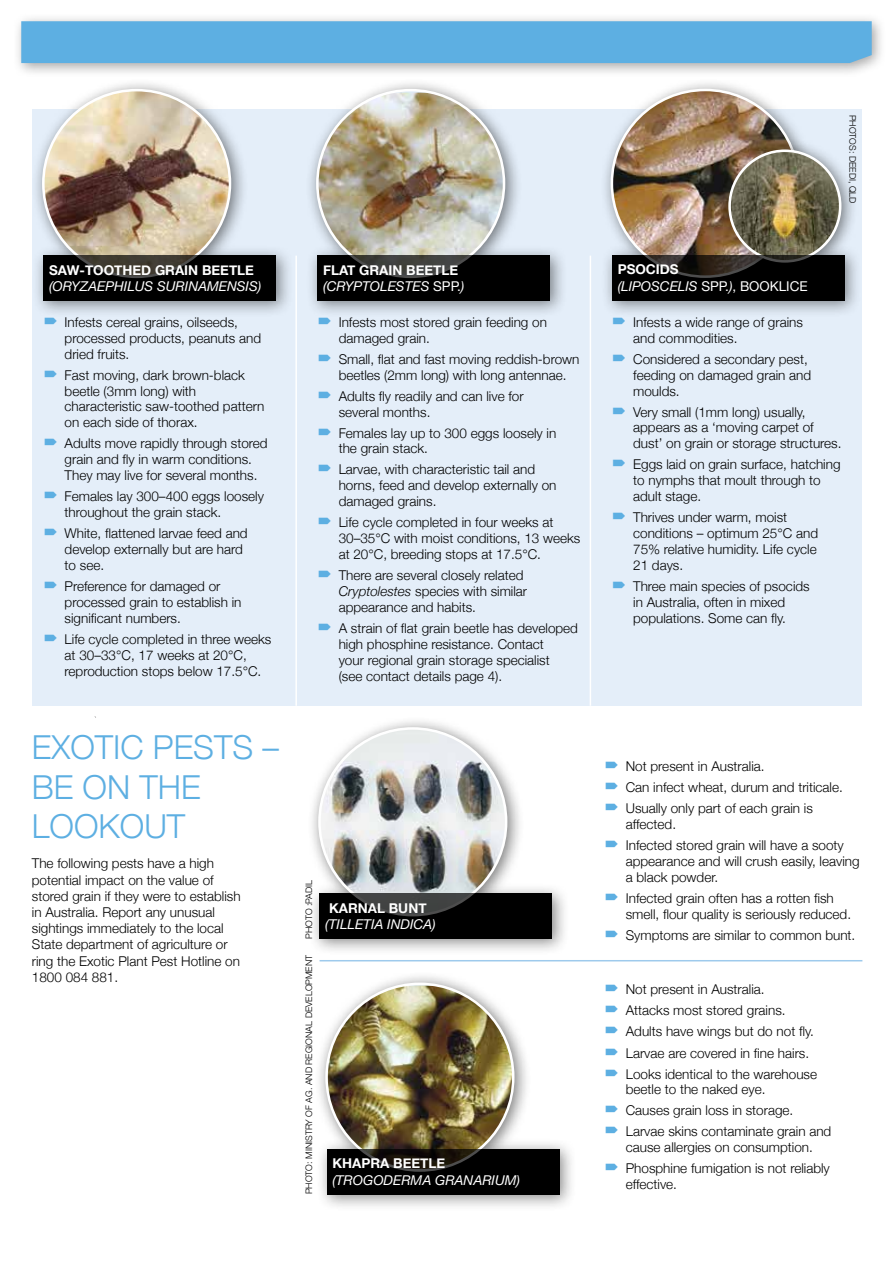
<style>
.page{position:relative;width:893px;height:1263px;background:#fff}
.page>*{position:absolute;margin:0;border:0;box-sizing:border-box;transform-origin:0 0}
.t1{font:300 33px/39.6px "Helvetica Neue";color:#5dafe2}
.t2{font:300 13.5px/15.9px "Helvetica Neue";color:#000}
.t3{font:700 13.5px/16.2px "Helvetica Neue";color:#fff}
.t4{font:italic 13.5px "Helvetica Neue";color:#fff}
.t5{font:13.5px/16.2px "Helvetica Neue";color:#fff}
.t6{font:300 9px "Helvetica Neue";color:#000}
.s1{font-weight:400;font-style:italic}
.s2{font-weight:400}
.s3{font-weight:700}
.s4{font-style:italic}
</style>
<div class="page">
<div style="left:13px;top:13px;width:873px;height:64px;background:#000;opacity:.35"></div>
<div style="left:21px;top:21px;width:851px;height:42px;background:#5dafe2"></div>
<div style="left:32px;top:109px;width:829px;height:597px;background:#e4eef9"></div>
<div style="left:32px;top:244px;width:261px;height:74px;background:#000;opacity:.46"></div>
<div style="left:308px;top:882px;width:262px;height:74px;background:#000;opacity:.46"></div>
<div style="left:306px;top:244px;width:261px;height:74px;background:#000;opacity:.46"></div>
<div style="left:31px;top:78px;width:217px;height:217px;background:#000;opacity:.52"></div>
<img style="left:43px;top:91px;width:187px;height:165px">
<div style="left:307px;top:716px;width:217px;height:217px;background:#000;opacity:.52"></div>
<img style="left:319px;top:728px;width:187px;height:185px">
<div style="left:305px;top:78px;width:217px;height:217px;background:#000;opacity:.52"></div>
<img style="left:317px;top:93px;width:187px;height:163px">
<svg style="left:43px;top:256px;width:233px;height:45px;background:#0b0a09"></svg>
<svg style="left:320px;top:894px;width:232px;height:45px;background:#0c0c0c"></svg>
<svg style="left:317px;top:256px;width:233px;height:45px;background:#0b0b0b"></svg>
<hr style="left:295px;top:256px;width:2px;height:450px;background:#fff">
<hr style="left:590px;top:256px;width:1px;height:450px;background:#fff">
<div style="left:601px;top:244px;width:261px;height:74px;background:#000;opacity:.46"></div>
<div style="left:600px;top:78px;width:217px;height:217px;background:#000;opacity:.52"></div>
<img style="left:612px;top:90px;width:186px;height:187px;border-radius:93px">
<div style="left:717px;top:139px;width:141px;height:141px;background:#000;opacity:.52"></div>
<img style="left:730px;top:151px;width:110px;height:110px;border-radius:55px">
<div style="left:728px;top:149px;width:113px;height:114px;border:3px solid #fff;border-radius:50%"></div>
<svg style="left:612px;top:255px;width:233px;height:45px;background:#0a0908"></svg>
<div style="left:315px;top:1138px;width:262px;height:73px;background:#000;opacity:.46"></div>
<div style="left:314px;top:972px;width:218px;height:217px;background:#000;opacity:.52"></div>
<img style="left:327px;top:985px;width:186px;height:164px">
<svg style="left:327px;top:1149px;width:232px;height:45px;background:#050503"></svg>
<hr style="left:320px;top:960px;width:542px;height:1px;background:#9ecaec">
<p class="t3" style="left:49px;top:261px;width:206px">SAW-TOOTHED GRAIN BEETLE</p>
<p class="t4" style="left:49px;top:278px;width:214px">(OR YZAEPHILUS S URINAMENS IS)</p>
<p class="t2" style="left:65px;top:314px;width:198px">Infests cereal grains, oilseeds, processed products, peanuts and dried fruits.</p>
<p class="t2" style="left:65px;top:367px;width:201px">Fast moving, dark brown-black beetle (3mm long) with characteristic saw-toothed pattern on each side of thorax.</p>
<p class="t2" style="left:65px;top:435px;width:205px">Adults move rapidly through stored grain and fly in warm conditions.<br>They may live for several months.</p>
<p class="t2" style="left:65px;top:488px;width:201px">Females lay 300–400 eggs loosely throughout the grain stack.</p>
<p class="t2" style="left:65px;top:525px;width:185px">White, flattened larvae feed and develop externally but are hard to see.</p>
<p class="t2" style="left:65px;top:578px;width:178px">Preference for damaged or processed grain to establish in significant numbers.</p>
<p class="t2" style="left:65px;top:631px;width:208px">Life cycle completed in three weeks at 30–33°C, 17 weeks at 20°C, reproduction stops below 17.5°C.</p>
<h1 class="t1" style="left:32px;top:727px;width:142px">Exotic pests</h1>
<h1 class="t1" style="left:32px;top:766px;width:129px">beonthe looko</h1>
<h1 class="t1" style="left:144px;top:806px;width:34px">ut</h1>
<p class="t2" style="left:32px;top:855px;width:210px">The following pests have a high potential impact on the value of stored grain if they were to establish in Australia. Report any unusual sightings immediately to the local<br>State department of agriculture or ring the Exotic Plant Pest Hotline on<br>1800 084 881.</p>
<h1 class="t1" style="left:262px;top:727px;width:18px">–</h1>
<p class="t6" style="left:858px;top:115px;width:89px;rotate:90deg">PhotoS: DEEDI, QLD</p>
<p class="t3" style="left:323px;top:261px;width:143px">FLAT GRAIN BEETLE <span class="s1">(CR YPTOLES TES</span> <span class="s2">SPP.</span><span class="s1">)</span></p>
<p class="t5" style="left:618px;top:261px;width:190px"><span class="s3">PSOCIDS<br></span><span class="s4">(LIPOSCELIS</span> SPP.<span class="s4">)</span>, BOOKLICE</p>
<p class="t2" style="left:339px;top:314px;width:210px">Infests most stored grain feeding on damaged grain.</p>
<p class="t2" style="left:339px;top:351px;width:242px">Small, flat and fast moving reddish-brown beetles (2mm long) with long antennae.</p>
<p class="t2" style="left:339px;top:388px;width:187px">Adults fly readily and can live for several months.</p>
<p class="t2" style="left:339px;top:425px;width:219px">Females lay up to 300 eggs loosely in the grain stack.</p>
<p class="t2" style="left:339px;top:461px;width:219px">Larvae, with characteristic tail and horns, feed and develop externally on damaged grains.</p>
<p class="t2" style="left:339px;top:514px;width:243px">Life cycle completed in four weeks at<br>30–35°C with moist conditions, 13 weeks at 20°C, breeding stops at 17.5°C.</p>
<p class="t2" style="left:339px;top:567px;width:190px">There are several closely related<br><span class="s4">Cryptolestes</span> species with similar appearance and habits.</p>
<p class="t2" style="left:339px;top:620px;width:241px">A strain of flat grain beetle has developed high phosphine resistance. Contact<br>your regional grain storage specialist<br>(see contact details page 4).</p>
<p class="t2" style="left:633px;top:314px;width:171px">Infests a wide range of grains and commodities.</p>
<p class="t2" style="left:633px;top:351px;width:180px">Considered a secondary pest, feeding on damaged grain and moulds.</p>
<p class="t2" style="left:633px;top:404px;width:210px">Very small (1mm long) usually, appears as a ‘moving carpet of dust’ on grain or storage structures.</p>
<p class="t2" style="left:633px;top:456px;width:209px">Eggs laid on grain surface, hatching to nymphs that moult through to adult stage.</p>
<p class="t2" style="left:633px;top:509px;width:186px">Thrives under warm, moist conditions – optimum 25°C and<br>75% relative humidity. Life cycle<br>21 days.</p>
<p class="t2" style="left:633px;top:578px;width:178px">Three main species of psocids in Australia, often in mixed populations. Some can fly.</p>
<p class="t6" style="left:304px;top:939px;width:61px;rotate:-90deg">Photo :PaDIL</p>
<p class="t6" style="left:304px;top:1194px;width:241px;rotate:-90deg">Photo: MINISTRY OF AG. AND REGIONAL DEVELOPMENT</p>
<p class="t3" style="left:329px;top:900px;width:99px">KARNAL BUNT</p>
<p class="t4" style="left:325px;top:916px;width:112px">(TILLETIA INDICA)</p>
<p class="t3" style="left:332px;top:1155px;width:114px">KHAPRA BEETLE</p>
<p class="t4" style="left:332px;top:1171px;width:189px">(TROGODERMA GRANARIUM)</p>
<p class="t2" style="left:626px;top:756px;width:219px;line-height:21px">Not present in Australia.<br>Can infect wheat, durum and triticale.<br>Usually only part of each grain is</p>
<p class="t2" style="left:626px;top:814px;width:220px;line-height:21px">affected.<br>Infected stored grain will have a sooty</p>
<p class="t2" style="left:626px;top:853px;width:235px">appearance and will crush easily, leaving a black powder.</p>
<p class="t2" style="left:626px;top:890px;width:227px">Infected grain often has a rotten fish smell, flour quality is seriously reduced.</p>
<p class="t2" style="left:626px;top:927px;width:231px">Symptoms are similar to common bunt.</p>
<p class="t2" style="left:626px;top:979px;width:193px;line-height:21px">Not present in Australia.<br>Attacks most stored grains.<br>Adults have wings but do not fly.<br>Larvae are covered in fine hairs.<br>Looks identical to the warehouse</p>
<p class="t2" style="left:626px;top:1079px;width:207px;line-height:21px">beetle to the naked eye.<br>Causes grain loss in storage.<br>Larvae skins contaminate grain and</p>
<p class="t2" style="left:626px;top:1137px;width:206px;line-height:21px">cause allergies on consumption.<br>Phosphine fumigation is not reliably</p>
<p class="t2" style="left:626px;top:1176px;width:53px">effective.</p>
</div>
